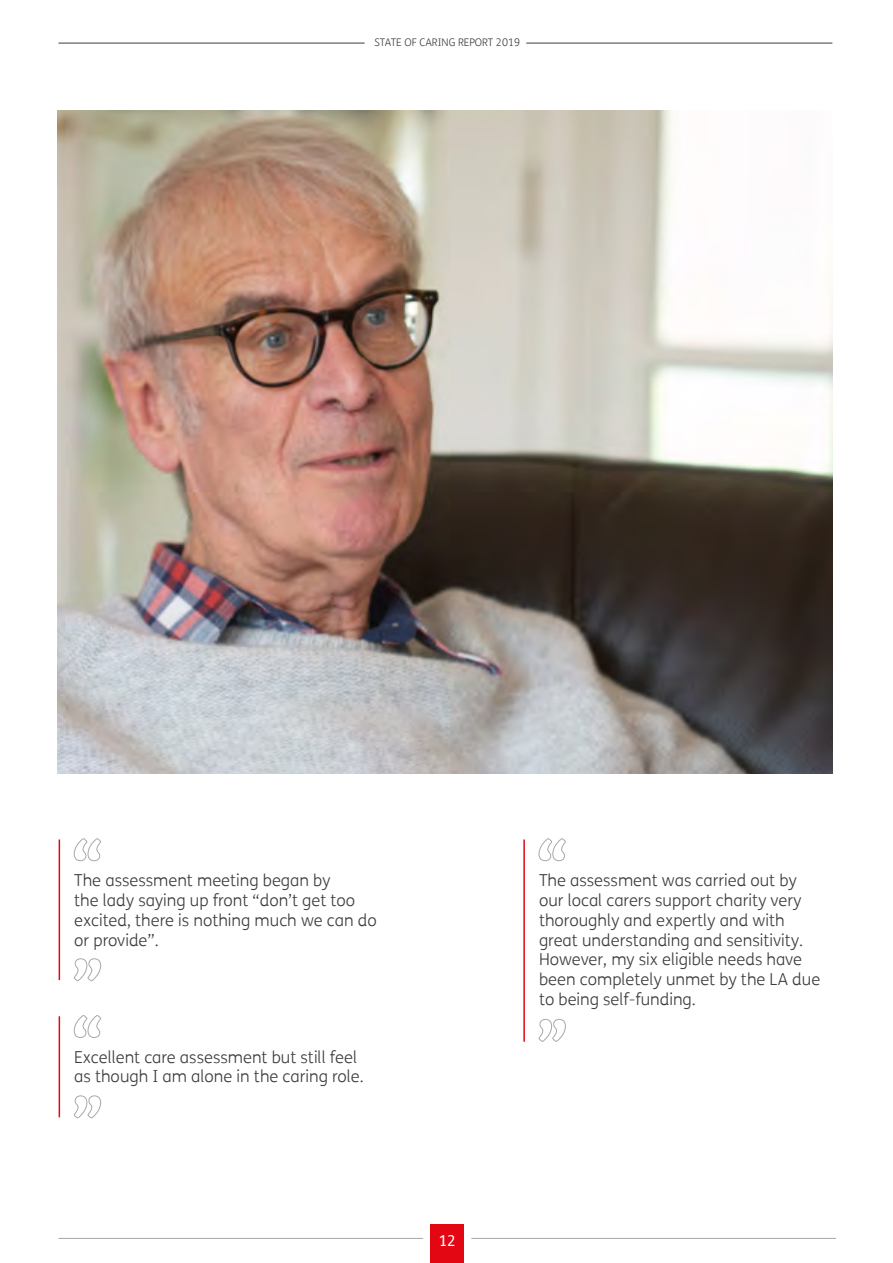
<style>
.page{position:relative;width:893px;height:1263px;background:#fff}
.page>*{position:absolute;margin:0;border:0;box-sizing:border-box;transform-origin:0 0}
.t1{font:300 16.5px/19.8px "FS Me";color:#3c3c3b}
.t2{font:15px "FS Me";color:#fff}
.t3{font:300 10.5px "FS Me";color:#3c3c3b}
</style>
<div class="page">
<svg style="left:73px;top:838px;width:28px;height:23px"></svg>
<hr style="left:59px;top:839px;width:1px;height:141px;background:#e30613">
<svg style="left:73px;top:958px;width:28px;height:23px"></svg>
<svg style="left:538px;top:838px;width:28px;height:23px"></svg>
<hr style="left:523px;top:839px;width:2px;height:203px;background:#e30613">
<svg style="left:538px;top:1019px;width:28px;height:23px"></svg>
<hr style="left:59px;top:1016px;width:1px;height:101px;background:#e30613">
<svg style="left:73px;top:1015px;width:29px;height:23px"></svg>
<svg style="left:73px;top:1095px;width:28px;height:23px"></svg>
<img style="left:58px;top:111px;width:774px;height:663px">
<div style="left:431px;top:1224px;width:33px;height:39px;background:#e30613"></div>
<hr style="left:58px;top:1238px;width:365px;height:1px;background:#a8a8a7">
<hr style="left:471px;top:1238px;width:365px;height:1px;background:#a8a8a7">
<hr style="left:58px;top:43px;width:307px;height:1px;background:#3c3c3b">
<hr style="left:526px;top:43px;width:306px;height:1px;background:#3c3c3b">
<p class="t3" style="left:374px;top:35px;width:147px">STATE OF CARING REPORT 2019</p>
<p class="t1" style="left:74px;top:870px;width:304px">The assessment meeting began by<br>the lady saying up front “don’t get too excited, there is nothing much we can do or provide”.</p>
<p class="t1" style="left:539px;top:870px;width:283px">The assessment was carried out by our local carers support charity very thoroughly and expertly and with great understanding and sensitivity.<br>However, my six eligible needs have been completely unmet by the LA due to being self-funding.</p>
<p class="t1" style="left:74px;top:1046px;width:291px">Excellent care assessment but still feel as though I am alone in the caring role.</p>
<p class="t2" style="left:439px;top:1230px;width:19px">12</p>
</div>
